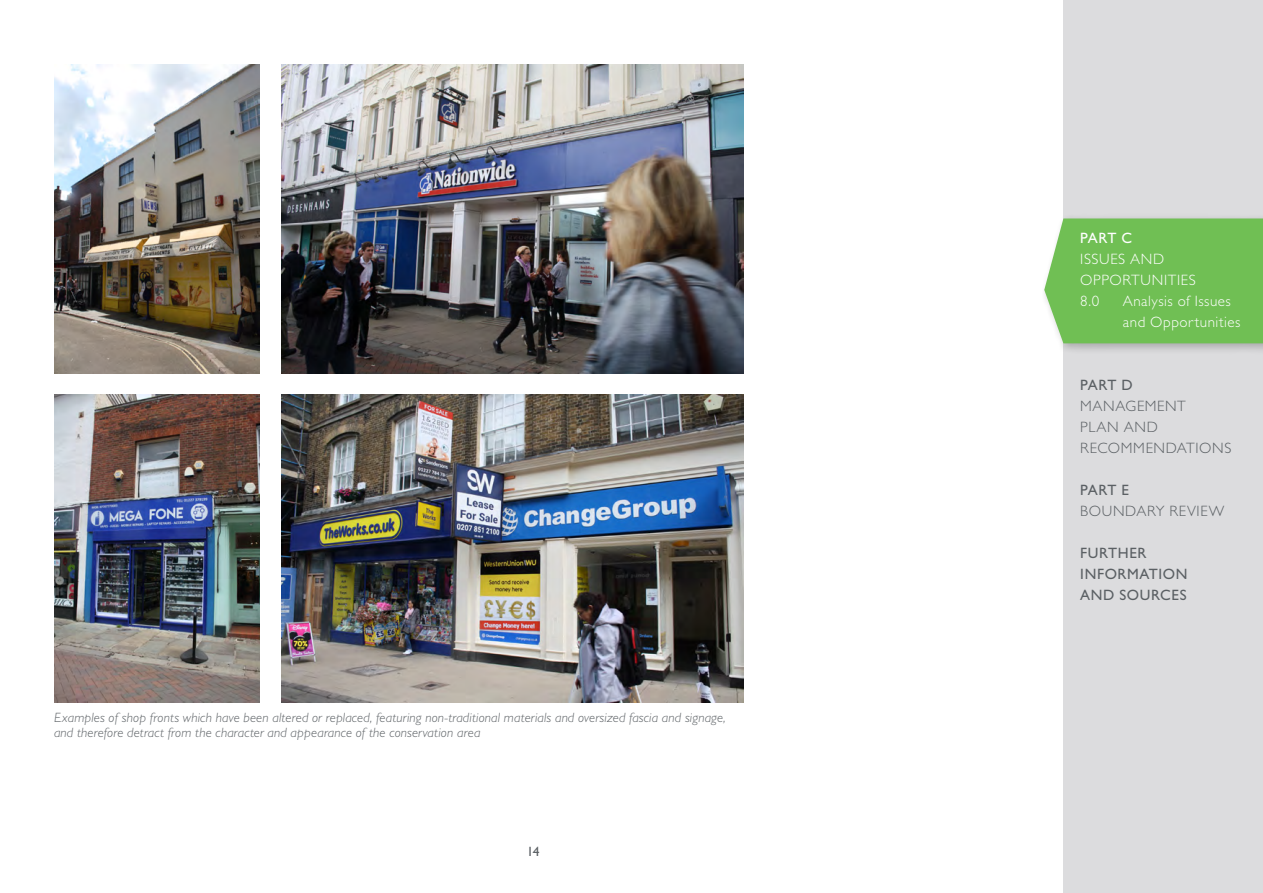
<style>
.page{position:relative;width:1263px;height:893px;background:#fff}
.page>*{position:absolute;margin:0;border:0;box-sizing:border-box;transform-origin:0 0}
.t1{font:300 15px/21px "Gill Sans Std";letter-spacing:.035em;color:#fff}
.t2{font:300 15px/21px "Gill Sans Std";letter-spacing:.04em;color:#5b6064}
.t3{font:15px/21px "Gill Sans Std";letter-spacing:.04em;color:#5b6064}
.t4{font:15px "Gill Sans Std";color:#fff}
.t5{font:italic 300 13.5px/15px "Gill Sans Std";letter-spacing:.01em;color:#5b6064}
.t6{font:13.5px "Gill Sans Std";color:#5b6064}
</style>
<div class="page">
<svg style="left:54px;top:373px;width:128px;height:1px"></svg>
<div style="left:1063px;top:0;width:200px;height:893px;background:#dcdcde"></div>
<div style="left:1039px;top:213px;width:224px;height:141px;background:#000;opacity:.23"></div>
<div style="left:1044px;top:218px;width:219px;height:125px;background:#70bf54"></div>
<img style="left:54px;top:65px;width:206px;height:308px">
<img style="left:54px;top:394px;width:206px;height:308px">
<img style="left:281px;top:65px;width:462px;height:279px">
<img style="left:281px;top:542px;width:462px;height:161px">
<img style="left:182px;top:344px;width:899px;height:198px">
<p class="t5" style="left:54px;top:711px;width:673px">Examples of shop fronts which have been altered or replaced, featuring non-traditional materials and oversized fascia and signage, and therefore detract from the character and appearance of the conservation area</p>
<p class="t6" style="left:527px;top:844px;width:14px">14</p>
<p class="t4" style="left:1080px;top:229px;width:53px">PART C</p>
<p class="t1" style="left:1080px;top:249px;width:117px">ISSUES AND<br>OPPORTUNITIES<br>8.0</p>
<p class="t1" style="left:1123px;top:291px;width:119px">Analysis of Issues and Opportunities</p>
<p class="t3" style="left:1080px;top:375px;width:54px">PART D</p>
<p class="t2" style="left:1080px;top:396px;width:153px">MANAGEMENT<br>PLAN AND<br>RECOMMENDATIONS</p>
<p class="t3" style="left:1080px;top:480px;width:50px">PART E</p>
<p class="t2" style="left:1080px;top:501px;width:145px">BOUNDARY REVIEW</p>
<p class="t3" style="left:1080px;top:543px;width:109px">FURTHER<br>INFORMATION<br>AND SOURCES</p>
</div>
